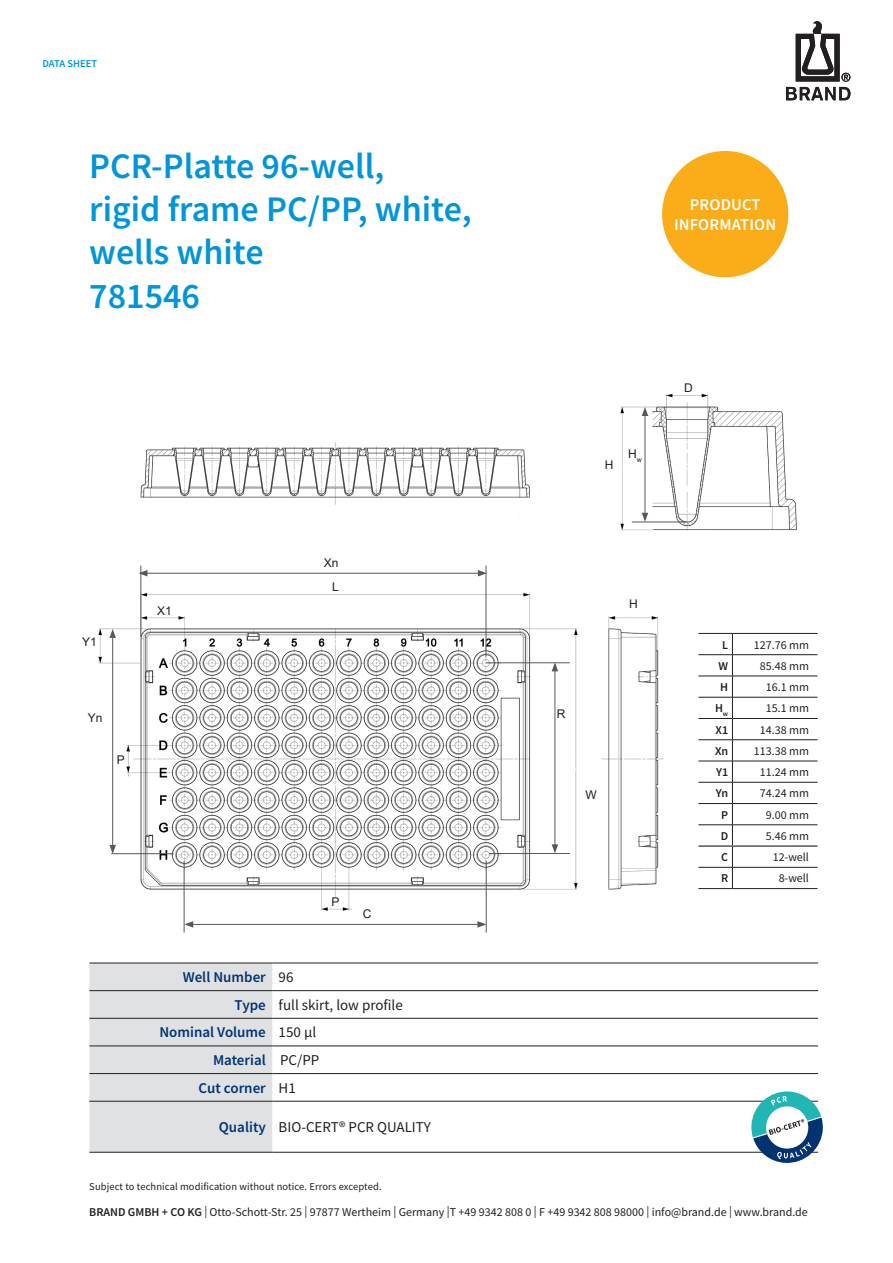
<style>
.page{position:relative;width:893px;height:1263px;background:#fff}
.page>*{position:absolute;margin:0;border:0;box-sizing:border-box;transform-origin:0 0}
.t1{font:600 36px/43.2px "Source Sans Pro";color:#0095d9}
.t2{font:600 16.5px/19.8px "Source Sans Pro";letter-spacing:.01em;color:#fff;text-align:center}
.t3{font:600 15px "Source Sans Pro";color:#013371}
.t4{font:15px "Source Sans Pro";color:#231f20}
.t5{font:12px "Source Sans Pro";color:#231f20}
.t6{font:12px "Arial";color:#231f20}
.t7{font:600 12px "Source Sans Pro";color:#231f20}
.t8{font:10.5px "Source Sans Pro";letter-spacing:.01em;color:#231f20}
.t9{font:600 10.5px "Source Sans Pro";color:#0095d9}
.s1{font-weight:400;color:#231f20}
.s2{font-weight:600;color:#013371}
.s3{font-weight:600}
</style>
<div class="page">
<svg style="left:786px;top:21px;width:64px;height:79px"></svg>
<img style="left:98px;top:393px;width:719px;height:539px">
<hr style="left:141px;top:566px;width:1px;height:71px;background:#57585a">
<hr style="left:486px;top:566px;width:1px;height:91px;background:#57585a">
<hr style="left:145px;top:573px;width:335px;height:1px;background:#57585a">
<svg style="left:139px;top:570px;width:9px;height:6px"></svg>
<svg style="left:478px;top:570px;width:9px;height:6px"></svg>
<hr style="left:184px;top:861px;width:1px;height:71px;background:#57585a">
<hr style="left:486px;top:861px;width:1px;height:71px;background:#57585a">
<hr style="left:191px;top:924px;width:289px;height:1px;background:#57585a">
<svg style="left:184px;top:921px;width:9px;height:7px"></svg>
<svg style="left:477px;top:921px;width:9px;height:7px"></svg>
<hr style="left:489px;top:853px;width:81px;height:1px;background:#57585a">
<hr style="left:486px;top:662px;width:84px;height:1px;background:#57585a">
<hr style="left:555px;top:669px;width:1px;height:178px;background:#57585a">
<svg style="left:552px;top:844px;width:6px;height:9px"></svg>
<svg style="left:552px;top:662px;width:6px;height:9px"></svg>
<hr style="left:111px;top:853px;width:63px;height:1px;background:#57585a">
<hr style="left:112px;top:635px;width:1px;height:212px;background:#57585a">
<svg style="left:109px;top:845px;width:7px;height:9px"></svg>
<svg style="left:109px;top:629px;width:7px;height:9px"></svg>
<hr style="left:632px;top:522px;width:55px;height:1px;background:#57585a">
<hr style="left:645px;top:414px;width:1px;height:101px;background:#57585a">
<svg style="left:642px;top:513px;width:6px;height:9px"></svg>
<svg style="left:642px;top:407px;width:6px;height:9px"></svg>
<div style="left:662px;top:151px;width:126px;height:126px;background:#faad19;border-radius:50%"></div>
<div style="left:89px;top:964px;width:183px;height:188px;background:#e0e1e3"></div>
<hr style="left:89px;top:963px;width:183px;height:1px;background:#231f20">
<hr style="left:272px;top:963px;width:546px;height:1px;background:#231f20">
<hr style="left:89px;top:990px;width:183px;height:1px;background:#231f20">
<hr style="left:272px;top:990px;width:546px;height:1px;background:#231f20">
<hr style="left:89px;top:1018px;width:183px;height:1px;background:#231f20">
<hr style="left:272px;top:1018px;width:546px;height:1px;background:#231f20">
<hr style="left:89px;top:1046px;width:183px;height:1px;background:#231f20">
<hr style="left:272px;top:1046px;width:546px;height:1px;background:#231f20">
<hr style="left:89px;top:1073px;width:183px;height:1px;background:#231f20">
<hr style="left:272px;top:1073px;width:546px;height:1px;background:#231f20">
<hr style="left:89px;top:1101px;width:183px;height:1px;background:#231f20">
<hr style="left:272px;top:1101px;width:546px;height:1px;background:#231f20">
<hr style="left:89px;top:1152px;width:183px;height:1px;background:#231f20">
<hr style="left:272px;top:1152px;width:546px;height:1px;background:#231f20">
<hr style="left:698px;top:633px;width:34px;height:1px;background:#231f20">
<hr style="left:732px;top:633px;width:85px;height:1px;background:#231f20">
<hr style="left:698px;top:654px;width:34px;height:1px;background:#231f20">
<hr style="left:732px;top:654px;width:85px;height:1px;background:#231f20">
<hr style="left:698px;top:676px;width:34px;height:1px;background:#231f20">
<hr style="left:732px;top:676px;width:85px;height:1px;background:#231f20">
<hr style="left:698px;top:697px;width:34px;height:1px;background:#231f20">
<hr style="left:732px;top:697px;width:85px;height:1px;background:#231f20">
<hr style="left:698px;top:718px;width:34px;height:1px;background:#231f20">
<hr style="left:732px;top:718px;width:85px;height:1px;background:#231f20">
<hr style="left:698px;top:739px;width:34px;height:1px;background:#231f20">
<hr style="left:732px;top:739px;width:85px;height:1px;background:#231f20">
<hr style="left:698px;top:761px;width:34px;height:1px;background:#231f20">
<hr style="left:732px;top:761px;width:85px;height:1px;background:#231f20">
<hr style="left:698px;top:782px;width:34px;height:1px;background:#231f20">
<hr style="left:732px;top:782px;width:85px;height:1px;background:#231f20">
<hr style="left:698px;top:803px;width:34px;height:1px;background:#231f20">
<hr style="left:732px;top:803px;width:85px;height:1px;background:#231f20">
<hr style="left:698px;top:824px;width:34px;height:1px;background:#231f20">
<hr style="left:732px;top:824px;width:85px;height:1px;background:#231f20">
<hr style="left:698px;top:867px;width:34px;height:1px;background:#231f20">
<hr style="left:732px;top:867px;width:85px;height:1px;background:#231f20">
<hr style="left:698px;top:888px;width:34px;height:1px;background:#231f20">
<hr style="left:732px;top:888px;width:85px;height:1px;background:#231f20">
<svg style="left:732px;top:634px;width:1px;height:254px"></svg>
<hr style="left:698px;top:845px;width:34px;height:2px;background:#231f20">
<hr style="left:732px;top:845px;width:85px;height:2px;background:#231f20">
<svg style="left:751px;top:1091px;width:72px;height:72px"></svg>
<p class="t9" style="left:43px;top:57px;width:56px">DATA SHEET</p>
<h1 class="t1" style="left:89px;top:144px;width:384px">PCR-Platte 96-well,<br>rigid frame PC/PP, white, wells white<br>781546</h1>
<h2 class="t2" style="left:674px;top:195px;width:104px">PRODUCT<br>INFORMATION</h2>
<p class="t6" style="left:605px;top:457px;width:10px">H</p>
<p class="t6" style="left:628px;top:445px;width:15px">H<sub>w</sub></p>
<p class="t6" style="left:684px;top:379px;width:10px">D</p>
<p class="t6" style="left:82px;top:633px;width:16px">Y1</p>
<p class="t6" style="left:157px;top:602px;width:16px">X1</p>
<p class="t6" style="left:324px;top:554px;width:16px">Xn</p>
<p class="t6" style="left:332px;top:578px;width:8px">L</p>
<p class="t6" style="left:88px;top:709px;width:16px">Yn</p>
<p class="t6" style="left:557px;top:705px;width:10px">R</p>
<p class="t6" style="left:117px;top:751px;width:10px">P</p>
<p class="t6" style="left:585px;top:786px;width:13px">W</p>
<p class="t6" style="left:629px;top:596px;width:10px">H</p>
<p class="t6" style="left:331px;top:894px;width:10px">P</p>
<p class="t6" style="left:363px;top:905px;width:10px">C</p>
<p class="t3" style="left:183px;top:967px;width:112px">Well Number <span class="s1">96</span></p>
<p class="t4" style="left:235px;top:995px;width:170px"><span class="s2">Type</span> full skirt, low profile</p>
<p class="t3" style="left:159px;top:1022px;width:158px">Nominal Volume <span class="s1">150 µl</span></p>
<p class="t3" style="left:213px;top:1050px;width:108px">Material <span class="s1">PC/PP</span></p>
<p class="t3" style="left:199px;top:1078px;width:99px">Cut corner <span class="s1">H1</span></p>
<p class="t4" style="left:219px;top:1117px;width:213px"><span class="s2">Quality</span> BIO-CERT® PCR QUALITY</p>
<p class="t8" style="left:89px;top:1180px;width:294px">Subject to technical modification without notice. Errors excepted.</p>
<p class="t7" style="left:722px;top:637px;width:8px">L</p>
<p class="t5" style="left:754px;top:637px;width:57px">127.76 mm</p>
<p class="t7" style="left:719px;top:658px;width:11px">W</p>
<p class="t5" style="left:760px;top:658px;width:51px">85.48 mm</p>
<p class="t7" style="left:720px;top:679px;width:9px">H</p>
<p class="t5" style="left:766px;top:679px;width:45px">16.1 mm</p>
<p class="t7" style="left:715px;top:700px;width:15px">H<sub>w</sub></p>
<p class="t5" style="left:766px;top:701px;width:45px">15.1 mm</p>
<p class="t7" style="left:716px;top:722px;width:14px">X1</p>
<p class="t5" style="left:760px;top:722px;width:51px">14.38 mm</p>
<p class="t7" style="left:715px;top:743px;width:15px">Xn</p>
<p class="t5" style="left:754px;top:743px;width:57px">113.38 mm</p>
<p class="t7" style="left:716px;top:764px;width:14px">Y1</p>
<p class="t5" style="left:760px;top:764px;width:51px">11.24 mm</p>
<p class="t7" style="left:716px;top:785px;width:14px">Yn</p>
<p class="t5" style="left:760px;top:786px;width:51px">74.24 mm</p>
<p class="t7" style="left:721px;top:807px;width:8px">P</p>
<p class="t5" style="left:766px;top:807px;width:45px">9.00 mm</p>
<p class="t7" style="left:721px;top:828px;width:9px">D</p>
<p class="t5" style="left:766px;top:828px;width:45px">5.46 mm</p>
<p class="t7" style="left:721px;top:849px;width:8px">C</p>
<p class="t5" style="left:773px;top:850px;width:38px">12-well</p>
<p class="t7" style="left:721px;top:870px;width:9px">R</p>
<p class="t5" style="left:779px;top:871px;width:32px">8-well</p>
<p class="t5" style="left:89px;top:1204px;width:720px"><span class="s3">BRAND GMBH + CO KG</span> | Otto-Schott-Str. 25 | 97877 Wertheim | Germany |T +49 9342 808 0 | F +49 9342 808 98000 | info@brand.de | www.brand.de</p>
</div>
